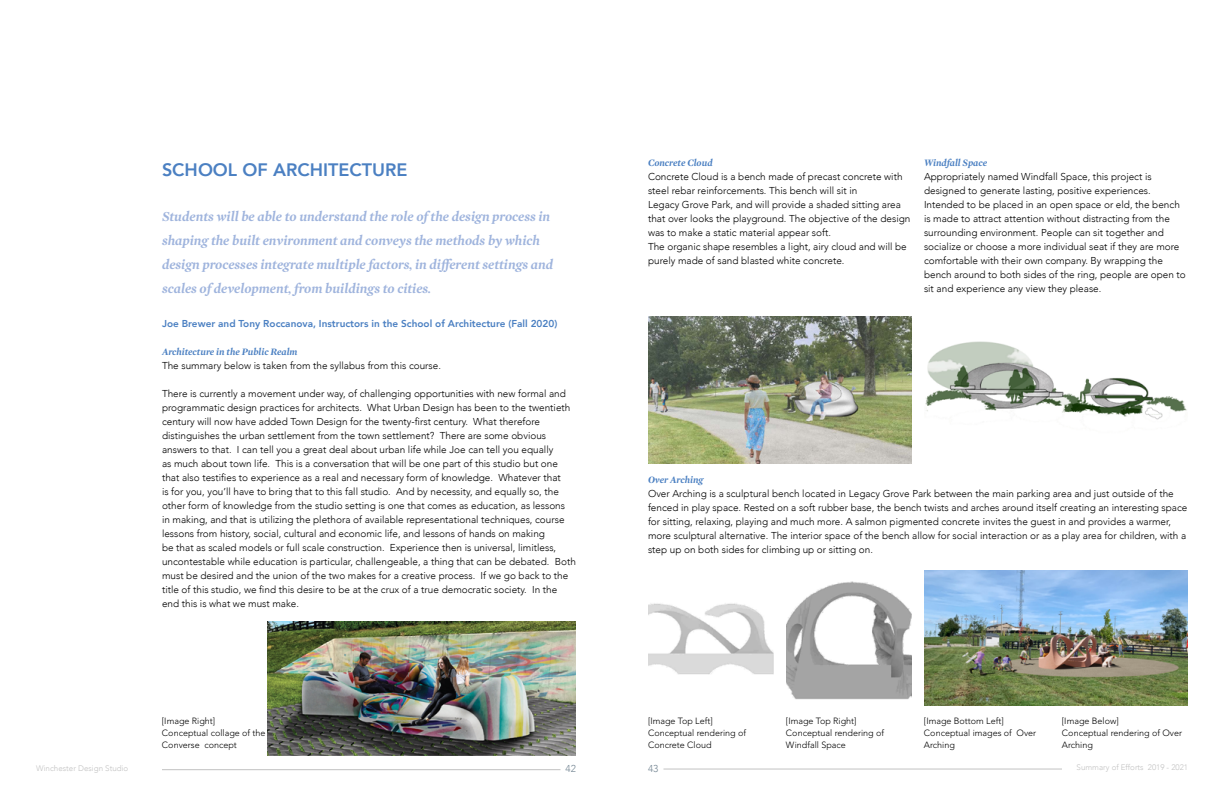
<style>
.page{position:relative;width:1224px;height:792px;background:#fff}
.page>*{position:absolute;margin:0;border:0;box-sizing:border-box;transform-origin:0 0}
.t1{font:800 18px "Avenir";color:#4b80c2}
.t2{font:italic 700 14px/24px "Mercury Display";color:#9fb4dd}
.t3{font:300 10px/14px "Avenir";color:#000}
.t4{font:800 10px "Avenir";color:#4b80c2}
.t5{font:italic 700 10px "Mercury Display";color:#4b80c2}
.t6{font:300 10px "Avenir";color:#738592}
.t7{font:300 9px/12px "Avenir LT Std";color:#000}
.t8{font:300 8px "Avenir";color:#c2c2c2}
</style>
<div class="page">
<hr style="left:663px;top:769px;width:399px;height:1px;background:#c2c2c2">
<hr style="left:162px;top:769px;width:399px;height:1px;background:#c2c2c2">
<img style="left:648px;top:317px;width:264px;height:146px">
<img style="left:925px;top:341px;width:262px;height:79px">
<img style="left:924px;top:571px;width:264px;height:134px">
<img style="left:648px;top:603px;width:126px;height:72px">
<img style="left:267px;top:622px;width:309px;height:134px">
<img style="left:786px;top:581px;width:126px;height:119px">
<h1 class="t1" style="left:162px;top:156px;width:247px">SCHOOL OF ARCHITECTURE</h1>
<p class="t2" style="left:162px;top:204px;width:393px">Students will be able to understand the role of the design process in shaping the built environment and conveys the methods by which design processes integrate multiple factors, in different settings and scales of development, from buildings to cities.</p>
<p class="t4" style="left:162px;top:316px;width:397px">Joe Brewer and Tony Roccanova, Instructors in the School of Architecture (Fall 2020)</p>
<p class="t5" style="left:162px;top:344px;width:137px">Architecture in the Public Realm</p>
<p class="t3" style="left:162px;top:358px;width:281px">The summary below is taken from the syllabus from this course.</p>
<p class="t3" style="left:162px;top:386px;width:415px">There is currently a movement under way, of challenging opportunities with new formal and programmatic design practices for architects. What Urban Design has been to the twentieth century will now have added Town Design for the twenty-first century. What therefore distinguishes the urban settlement from the town settlement? There are some obvious answers to that. I can tell you a great deal about urban life while Joe can tell you equally<br>as much about town life. This is a conversation that will be one part of this studio but one that also testifies to experience as a real and necessary form of knowledge. Whatever that<br>is for you, you’ll have to bring that to this fall studio. And by necessity, and equally so, the other form of knowledge from the studio setting is one that comes as education, as lessons<br>in making, and that is utilizing the plethora of available representational techniques, course lessons from history, social, cultural and economic life, and lessons of hands on making<br>be that as scaled models or full scale construction. Experience then is universal, limitless, uncontestable while education is particular, challengeable, a thing that can be debated. Both must be desired and the union of the two makes for a creative process. If we go back to the title of this studio, we find this desire to be at the crux of a true democratic society. In the end this is what we must make.</p>
<p class="t7" style="left:162px;top:715px;width:105px">[Image Right]<br>Conceptual collage of the<br>Converse concept</p>
<p class="t5" style="left:648px;top:156px;width:66px">Concrete Cloud</p>
<p class="t3" style="left:648px;top:170px;width:264px">Concrete Cloud is a bench made of precast concrete with steel rebar reinforcements. This bench will sit in<br>Legacy Grove Park, and will provide a shaded sitting area that over looks the playground. The objective of the design was to make a static material appear soft.<br>The organic shape resembles a light, airy cloud and will be purely made of sand blasted white concrete.</p>
<p class="t5" style="left:924px;top:156px;width:65px">Windfall Space</p>
<p class="t3" style="left:924px;top:170px;width:263px">Appropriately named Windfall Space, this project is designed to generate lasting, positive experiences.<br>Intended to be placed in an open space or eld, the bench is made to attract attention without distracting from the surrounding environment. People can sit together and socialize or choose a more individual seat if they are more comfortable with their own company. By wrapping the bench around to both sides of the ring, people are open to sit and experience any view they please.</p>
<p class="t5" style="left:648px;top:473px;width:57px">Over Arching</p>
<p class="t3" style="left:648px;top:487px;width:541px">Over Arching is a sculptural bench located in Legacy Grove Park between the main parking area and just outside of the fenced in play space. Rested on a soft rubber base, the bench twists and arches around itself creating an interesting space for sitting, relaxing, playing and much more. A salmon pigmented concrete invites the guest in and provides a warmer, more sculptural alternative. The interior space of the bench allow for social interaction or as a play area for children, with a step up on both sides for climbing up or sitting on.</p>
<p class="t7" style="left:648px;top:715px;width:100px">[Image Top Left]<br>Conceptual rendering of<br>Concrete Cloud</p>
<p class="t7" style="left:786px;top:715px;width:100px">[Image Top Right]<br>Conceptual rendering of<br>Windfall Space</p>
<p class="t7" style="left:924px;top:715px;width:114px">[Image Bottom Left]<br>Conceptual images of Over<br>Arching</p>
<p class="t7" style="left:1062px;top:715px;width:122px">[Image Below]<br>Conceptual rendering of Over<br>Arching</p>
<p class="t8" style="left:36px;top:763px;width:94px">Winchester Design Studio</p>
<p class="t6" style="left:566px;top:763px;width:12px">42</p>
<p class="t6" style="left:648px;top:763px;width:12px">43</p>
<p class="t8" style="left:1077px;top:762px;width:113px">Summary of Efforts 2019 - 2021</p>
</div>
